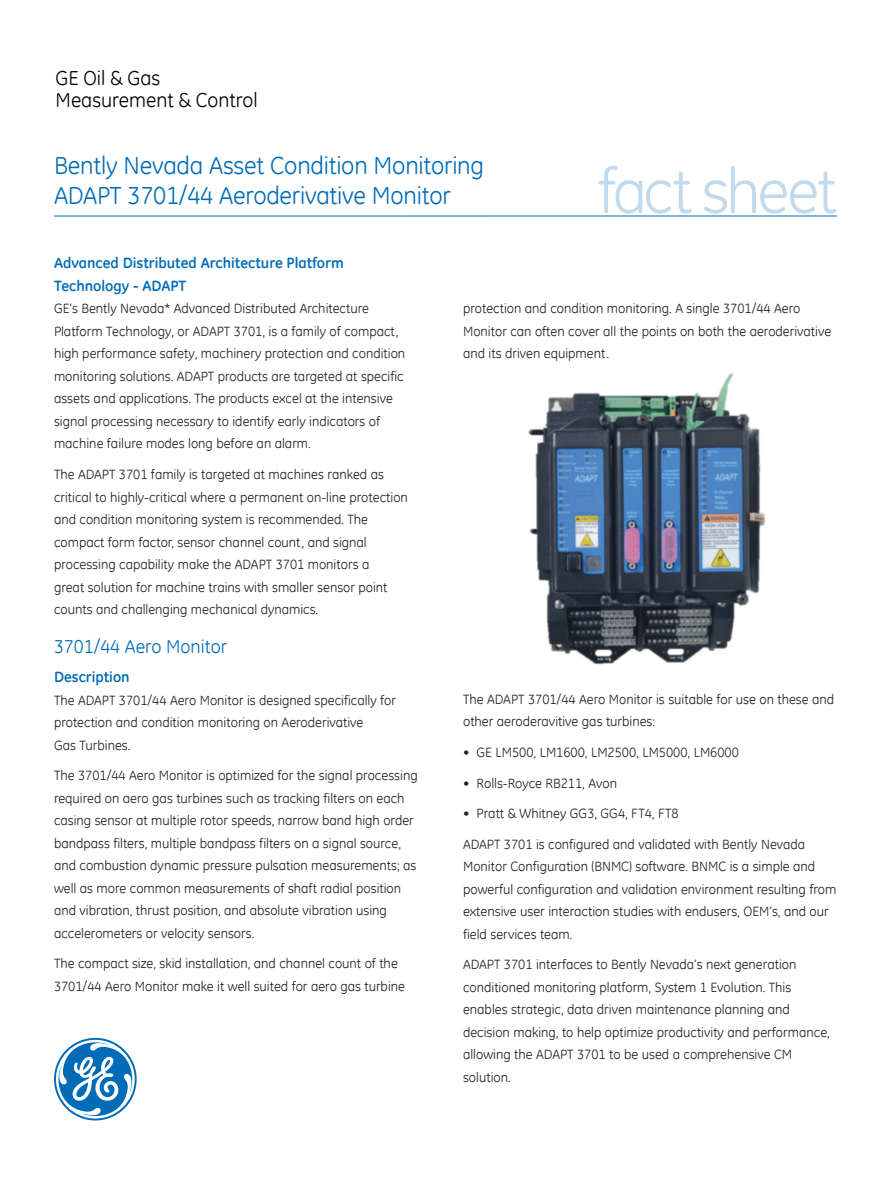
<style>
.page{position:relative;width:891px;height:1188px;background:#fff}
.page>*{position:absolute;margin:0;border:0;box-sizing:border-box;transform-origin:0 0}
.t1{font:63px "GE Inspira";letter-spacing:-.05em;color:#c1daed}
.Product_Service_Name{font:24.75px "GE Inspira";letter-spacing:-.01em;color:#006cb7}
.t2{font:20.25px "GE Inspira";color:#000}
.Level_1_header{font:18.75px "GE Inspira";color:#006cb7}
.Level_2_Header{font:700 15px/22.5px "GE Inspira";color:#006cb7}
.Body{font:13.5px/22.5px "GE Inspira";color:#231f20}
</style>
<div class="page">
<svg style="left:54px;top:1038px;width:83px;height:82px"></svg>
<hr style="left:54px;top:216px;width:783px;height:1px;background:#006cb7">
<img style="left:528px;top:372px;width:238px;height:293px">
<p class="t2" style="left:56px;top:64px;width:106px">GE Oil &amp; Gas</p>
<p class="t2" style="left:56px;top:87px;width:204px">Measurement &amp; Control</p>
<p class="Product_Service_Name" style="left:54px;top:150px;width:431px">Bently Nevada Asset Condition Monitoring</p>
<p class="Product_Service_Name" style="left:54px;top:180px;width:398px">ADAPT 3701/44 Aeroderivative Monitor</p>
<p class="t1" style="left:598px;top:151px;width:241px">fact sheet</p>
<p class="Level_2_Header" style="left:54px;top:252px;width:291px">Advanced Distributed Architecture Platform<br>Technology - ADAPT</p>
<p class="Body" style="left:54px;top:297px;width:353px">GE’s Bently Nevada* Advanced Distributed Architecture Platform Technology, or ADAPT 3701, is a family of compact, high performance safety, machinery protection and condition monitoring solutions. ADAPT products are targeted at specific assets and applications. The products excel at the intensive signal processing necessary to identify early indicators of machine failure modes long before an alarm.</p>
<p class="Body" style="left:54px;top:463px;width:355px">The ADAPT 3701 family is targeted at machines ranked as critical to highly-critical where a permanent on-line protection and condition monitoring system is recommended. The compact form factor, sensor channel count, and signal processing capability make the ADAPT 3701 monitors a<br>great solution for machine trains with smaller sensor point counts and challenging mechanical dynamics.</p>
<p class="Level_1_header" style="left:54px;top:634px;width:175px">3701/44 Aero Monitor</p>
<p class="Level_2_Header" style="left:54px;top:665px;width:77px">Description</p>
<p class="Body" style="left:54px;top:688px;width:344px">The ADAPT 3701/44 Aero Monitor is designed specifically for protection and condition monitoring on Aeroderivative<br>Gas Turbines.</p>
<p class="Body" style="left:54px;top:764px;width:365px">The 3701/44 Aero Monitor is optimized for the signal processing required on aero gas turbines such as tracking filters on each casing sensor at multiple rotor speeds, narrow band high order bandpass filters, multiple bandpass filters on a signal source, and combustion dynamic pressure pulsation measurements; as well as more common measurements of shaft radial position and vibration, thrust position, and absolute vibration using accelerometers or velocity sensors.</p>
<p class="Body" style="left:54px;top:952px;width:353px">The compact size, skid installation, and channel count of the<br>3701/44 Aero Monitor make it well suited for aero gas turbine</p>
<p class="Body" style="left:463px;top:297px;width:370px">protection and condition monitoring. A single 3701/44 Aero<br>Monitor can often cover all the points on both the aeroderivative and its driven equipment.</p>
<p class="Body" style="left:463px;top:688px;width:373px">The ADAPT 3701/44 Aero Monitor is suitable for use on these and other aeroderavitive gas turbines:</p>
<p class="Body" style="left:463px;top:741px;width:277px">• GE LM500, LM1600, LM2500, LM5000, LM6000</p>
<p class="Body" style="left:463px;top:771px;width:155px">• Rolls-Royce RB211, Avon</p>
<p class="Body" style="left:463px;top:802px;width:217px">• Pratt &amp; Whitney GG3, GG4, FT4, FT8</p>
<p class="Body" style="left:463px;top:833px;width:375px">ADAPT 3701 is configured and validated with Bently Nevada Monitor Configuration (BNMC) software. BNMC is a simple and powerful configuration and validation environment resulting from extensive user interaction studies with endusers, OEM’s, and our field services team.</p>
<p class="Body" style="left:463px;top:953px;width:368px">ADAPT 3701 interfaces to Bently Nevada’s next generation conditioned monitoring platform, System 1 Evolution. This enables strategic, data driven maintenance planning and decision making, to help optimize productivity and performance, allowing the ADAPT 3701 to be used a comprehensive CM solution.</p>
</div>
